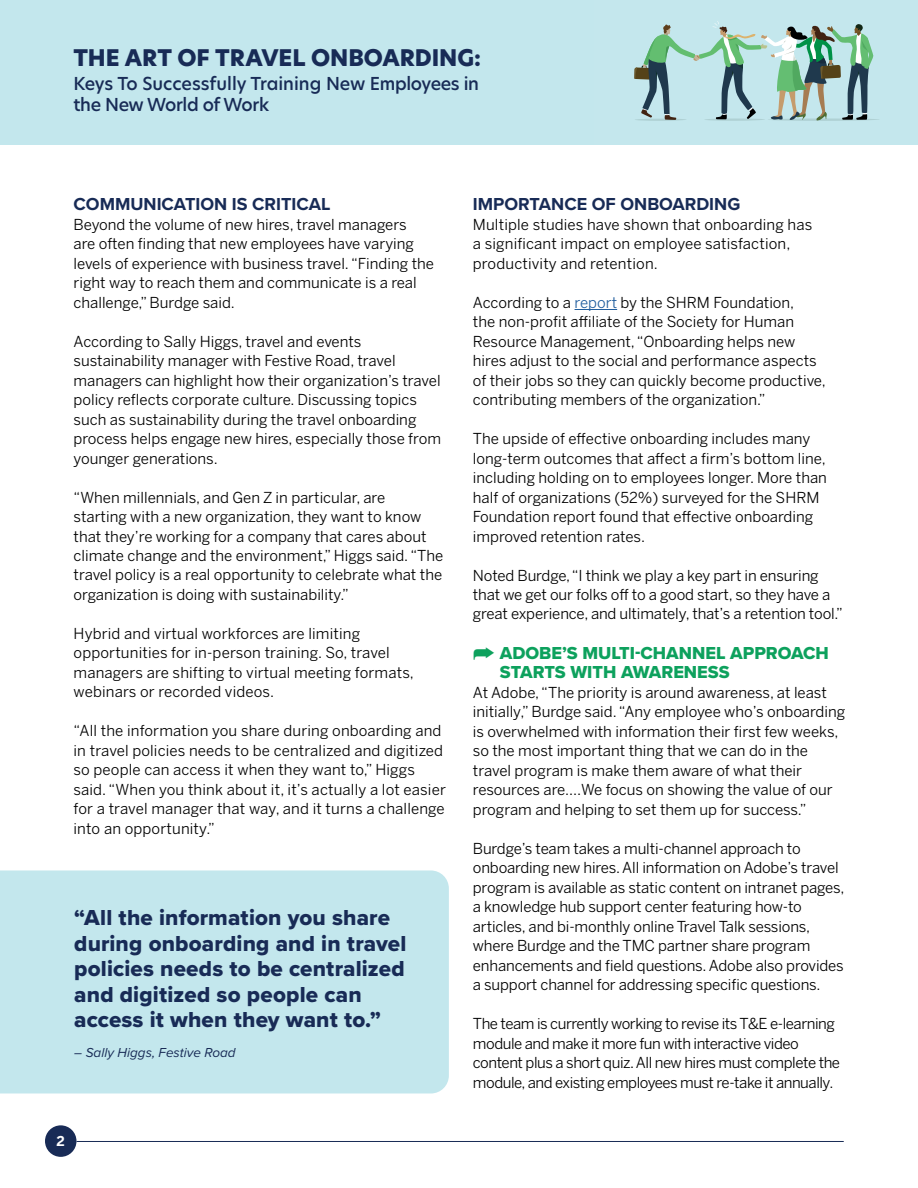
<style>
.page{position:relative;width:918px;height:1188px;background:#fff}
.page>*{position:absolute;margin:0;border:0;box-sizing:border-box;transform-origin:0 0}
.t1{font:22.5px/25.5px "Proxima Nova Extrabld";letter-spacing:.005em;color:#182b56}
.t2{font:800 22.5px "New Hero";letter-spacing:-.005em;color:#182b56}
.t3{font:18px/19.5px "Proxima Nova Extrabld";color:#0da15d}
.t4{font:700 18px "Proxima Nova";color:#182b56}
.t5{font:500 17.55px/21px "New Hero";letter-spacing:-.02em;color:#182b56}
.t6{font:15px/19.5px "Benton Sans";color:#000}
.t7{font:15px/19.5px "Benton Sans";letter-spacing:-.03em;color:#000}
.t8{font:italic 13.5px "Proxima Nova";color:#182b56}
.t9{font:700 13.5px "Benton Sans";color:#fff}
.s1{color:#215e9e}
</style>
<div class="page">
<hr style="left:77px;top:1141px;width:767px;height:1px;background:#182b56">
<div style="left:45px;top:1125px;width:31px;height:32px;background:#182b56;border-radius:50%"></div>
<div style="left:0;top:0;width:918px;height:145px;background:#c3e7ed"></div>
<svg style="left:634px;top:21px;width:239px;height:100px"></svg>
<hr style="left:575px;top:309px;width:42px;height:1px;background:#215e9e">
<div style="left:0;top:870px;width:449px;height:223px;background:#c3e7ed"></div>
<h1 class="t2" style="left:73px;top:42px;width:409px">THE ART OF TRAVEL ONBOARDING:</h1>
<p class="t5" style="left:73px;top:73px;width:407px">Keys To Successfully Training New Employees in the New World of Work</p>
<p class="t4" style="left:74px;top:191px;width:258px">COMMUNICATION IS CRITICAL</p>
<p class="t6" style="left:74px;top:214px;width:362px">Beyond the volume of new hires, travel managers<br>are often finding that new employees have varying levels of experience with business travel. “Finding the right way to reach them and communicate is a real challenge,” Burdge said.</p>
<p class="t6" style="left:74px;top:331px;width:369px">According to Sally Higgs, travel and events sustainability manager with Festive Road, travel managers can highlight how their organization’s travel policy reflects corporate culture. Discussing topics such as sustainability during the travel onboarding process helps engage new hires, especially those from younger generations.</p>
<p class="t6" style="left:74px;top:487px;width:371px">“When millennials, and Gen Z in particular, are<br>starting with a new organization, they want to know that they’re working for a company that cares about climate change and the environment,” Higgs said. “The travel policy is a real opportunity to celebrate what the organization is doing with sustainability.”</p>
<p class="t6" style="left:74px;top:624px;width:342px">Hybrid and virtual workforces are limiting opportunities for in-person training. So, travel managers are shifting to virtual meeting formats, webinars or recorded videos.</p>
<p class="t6" style="left:74px;top:721px;width:374px">“All the information you share during onboarding and in travel policies needs to be centralized and digitized so people can access it when they want to,” Higgs said. “When you think about it, it’s actually a lot easier for a travel manager that way, and it turns a challenge into an opportunity.”</p>
<h1 class="t1" style="left:74px;top:904px;width:334px">“All the information you share during onboarding and in travel policies needs to be centralized and digitized so people can access it when they want to.”</h1>
<p class="t8" style="left:74px;top:1042px;width:163px">– Sally Higgs, Festive Road</p>
<p class="t9" style="left:57px;top:1133px;width:10px">2</p>
<p class="t4" style="left:473px;top:191px;width:269px">IMPORTANCE OF ONBOARDING</p>
<p class="t6" style="left:473px;top:214px;width:341px">Multiple studies have shown that onboarding has a significant impact on employee satisfaction, productivity and retention.</p>
<p class="t6" style="left:473px;top:292px;width:354px">According to a <span class="s1">report</span> by the SHRM Foundation,<br>the non-profit affiliate of the Society for Human Resource Management, “Onboarding helps new hires adjust to the social and performance aspects of their jobs so they can quickly become productive, contributing members of the organization.”</p>
<p class="t6" style="left:473px;top:429px;width:356px">The upside of effective onboarding includes many long-term outcomes that affect a firm’s bottom line, including holding on to employees longer. More than half of organizations (52%) surveyed for the SHRM Foundation report found that effective onboarding improved retention rates.</p>
<p class="t6" style="left:473px;top:565px;width:372px">Noted Burdge, “I think we play a key part in ensuring that we get our folks off to a good start, so they have a great experience, and ultimately, that’s a retention tool.”</p>
<p class="t3" style="left:500px;top:642px;width:330px;text-indent:-27px">➦ ADOBE’S MULTI-CHANNEL APPROACH<br>STARTS WITH AWARENESS</p>
<p class="t6" style="left:473px;top:682px;width:374px">At Adobe, “The priority is around awareness, at least initially,” Burdge said. “Any employee who’s onboarding is overwhelmed with information their first few weeks, so the most important thing that we can do in the travel program is make them aware of what their resources are.…We focus on showing the value of our program and helping to set them up for success.”</p>
<p class="t6" style="left:473px;top:838px;width:373px">Burdge’s team takes a multi-channel approach to onboarding new hires. All information on Adobe’s travel program is available as static content on intranet pages, a knowledge hub support center featuring how-to articles, and bi-monthly online Travel Talk sessions, where Burdge and the TMC partner share program enhancements and field questions. Adobe also provides a support channel for addressing specific questions.</p>
<p class="t7" style="left:473px;top:1014px;width:369px">The team is currently working to revise its T&amp;E e-learning module and make it more fun with interactive video content plus a short quiz. All new hires must complete the module, and existing employees must re-take it annually.</p>
</div>
